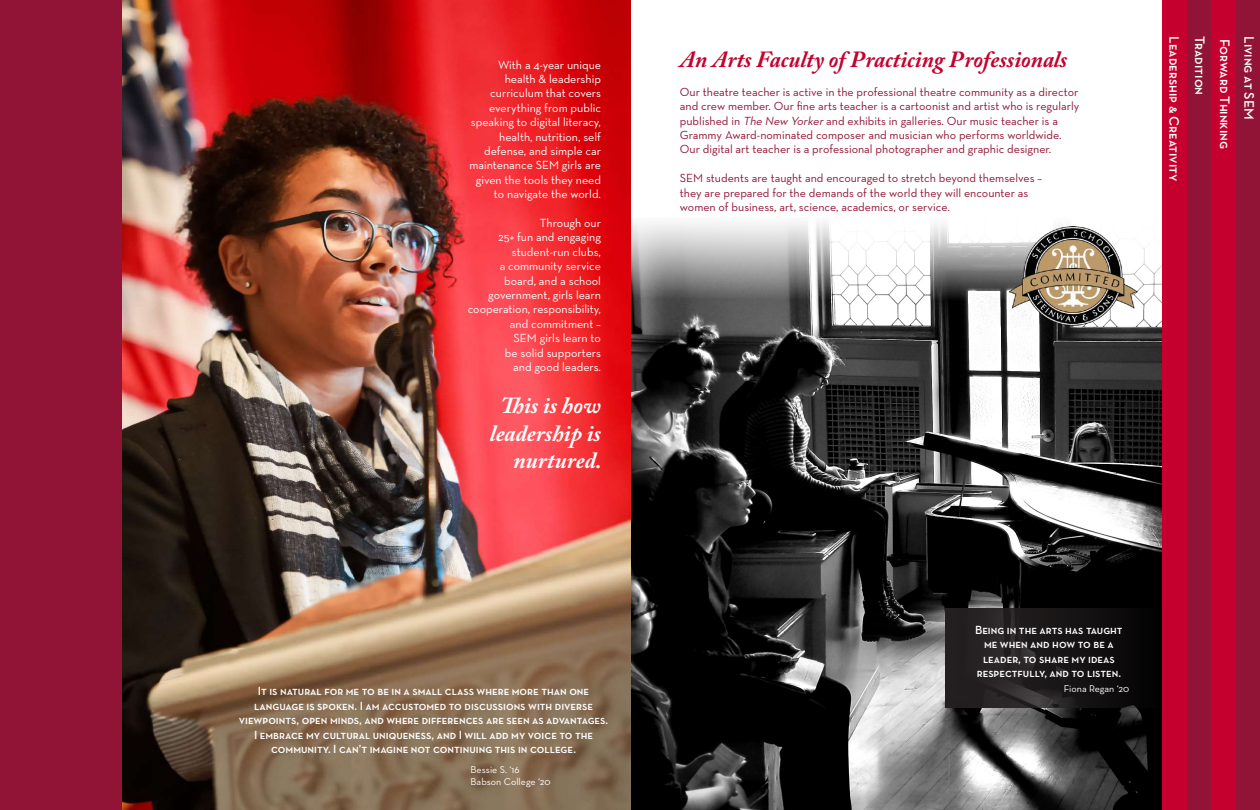
<style>
.page{position:relative;width:1260px;height:810px;background:#fff}
.page>*{position:absolute;margin:0;border:0;box-sizing:border-box;transform-origin:0 0}
.t1{font:italic 700 23px "Adobe Caslon Pro";color:#c5002e}
.t2{font:italic 700 23px/27.6px "Adobe Caslon Pro";color:#fff;text-align:right}
.t3{font:14px "Neutra Text Demi SC";color:#fff}
.t4{font:12px/14.4px "Neutra Text";color:#911436}
.t5{font:12px/14.4px "Neutra Text";color:#fff;text-align:right}
.t6{font:12px/14.4px "Neutra Text Demi SC";color:#fff;text-align:center}
.t7{font:10px/12px "Neutra Text";color:#fff}
.s1{font-style:italic}
</style>
<div class="page">
<img style="left:631px;top:222px;width:531px;height:588px">
<img style="left:1008px;top:227px;width:130px;height:99px">
<img style="left:122px;top:0;width:509px;height:810px">
<div style="left:1236px;top:0;width:24px;height:810px;background:#911436"></div>
<div style="left:1211px;top:0;width:25px;height:810px;background:#c5002e"></div>
<div style="left:1187px;top:0;width:24px;height:810px;background:#911436"></div>
<div style="left:1162px;top:0;width:25px;height:810px;background:#c5002e"></div>
<div style="left:0;top:0;width:122px;height:810px;background:#911436"></div>
<svg style="left:945px;top:608px;width:217px;height:100px;background:#1a1718"></svg>
<p class="t5" style="left:469px;top:57px;width:133px">With a 4-year unique health &amp; leadership curriculum that covers everything from public speaking to digital literacy, health, nutrition, self defense, and simple car maintenance SEM girls are given the tools they need to navigate the world.</p>
<p class="t5" style="left:468px;top:215px;width:135px">Through our<br>25+ fun and engaging student-run clubs,<br>a community service board, and a school government, girls learn cooperation, responsibility, and commitment –<br>SEM girls learn to<br>be solid supporters<br>and good leaders.</p>
<h1 class="t2" style="left:490px;top:391px;width:114px">This is how leadership is nurtured.</h1>
<p class="t6" style="left:239px;top:684px;width:371px">It is natural for me to be in a small class where more than one language is spoken. I am accustomed to discussions with diverse viewpoints, open minds, and where differences are seen as advantages.<br>I embrace my cultural uniqueness, and I will add my voice to the community. I can’t imagine not continuing this in college.</p>
<p class="t7" style="left:471px;top:763px;width:82px">Bessie S. ‘16<br>Babson College ‘20</p>
<h1 class="t1" style="left:680px;top:46px;width:389px">An Arts Faculty of Practicing Professionals</h1>
<p class="t4" style="left:680px;top:84px;width:401px">Our theatre teacher is active in the professional theatre community as a director and crew member. Our fine arts teacher is a cartoonist and artist who is regularly published in <span class="s1">The New Yorker</span>and exhibits in galleries. Our music teacher is a Grammy Award-nominated composer and musician who performs worldwide.<br>Our digital art teacher is a professional photographer and graphic designer.</p>
<p class="t4" style="left:680px;top:171px;width:364px">SEM students are taught and encouraged to stretch beyond themselves – they are prepared for the demands of the world they will encounter as women of business, art, science, academics, or service.</p>
<p class="t3" style="left:1183px;top:36px;width:147px;rotate:90deg">Leadership &amp; Creativity</p>
<p class="t3" style="left:1208px;top:36px;width:61px;rotate:90deg">Tradition</p>
<p class="t3" style="left:1233px;top:39px;width:112px;rotate:90deg">Forward Thinking</p>
<p class="t3" style="left:1258px;top:36px;width:85px;rotate:90deg">Living at SEM</p>
<p class="t6" style="left:975px;top:622px;width:149px">Being in the arts has taught me when and how to be a leader, to share my ideas respectfully, and to listen.</p>
<p class="t7" style="left:1064px;top:683px;width:67px">Fiona Regan ‘20</p>
</div>
